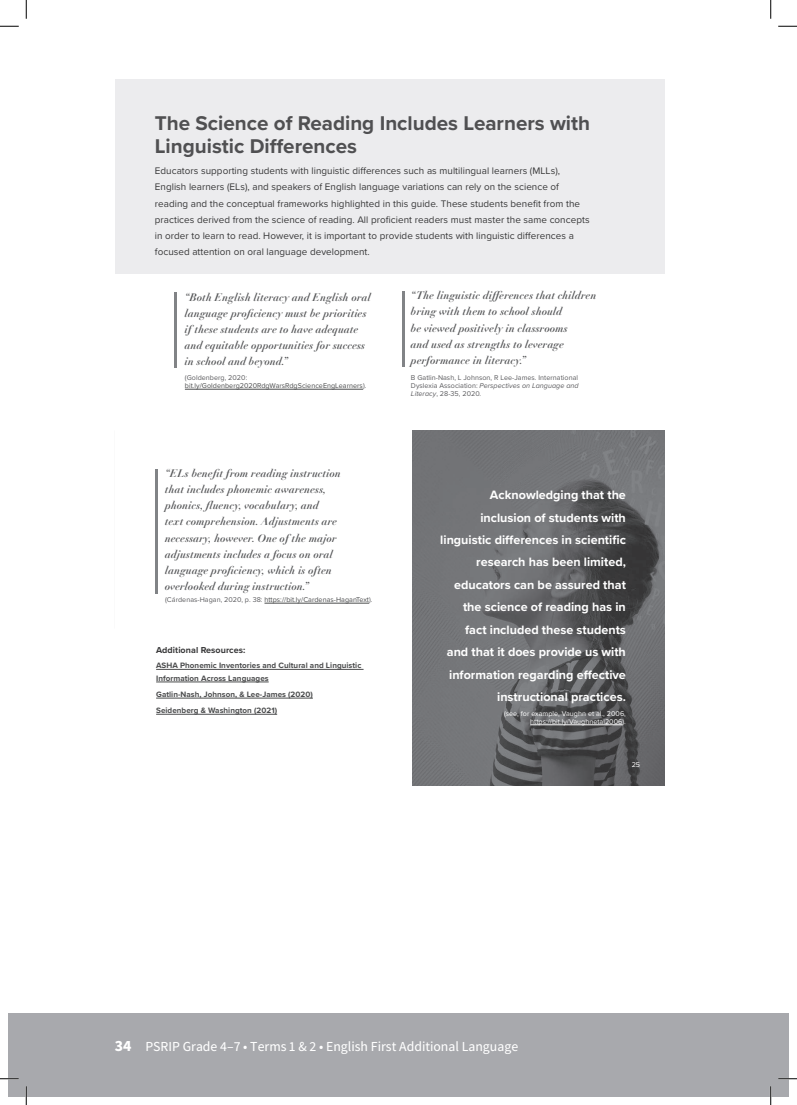
<style>
.page{position:relative;width:797px;height:1105px;background:#fff}
.page>*{position:absolute;margin:0;border:0;box-sizing:border-box;transform-origin:0 0}
.t1{font:700 20.62px/22.4px "Proxima Nova";color:#505052}
.t2{font:500 13.75px "Assistant";color:#fff}
.t3{font:700 12.62px/22.5px "Proxima Nova";color:#fff;text-align:right}
.t4{font:italic 700 10.75px/16.1px "Didot LT Pro";letter-spacing:.01em;color:#565759}
.t5{font:9.88px/16.1px "Proxima Nova";letter-spacing:.005em;color:#383839}
.t6{font:700 9px "Proxima Nova";letter-spacing:.005em;color:#383839}
.t7{font:700 8.12px/12.6px "Proxima Nova";letter-spacing:.005em;color:#4a4b4c}
.t8{font:7.12px/8.1px "Proxima Nova";letter-spacing:.005em;color:#4a4b4c}
.t9{font:7.12px/8.1px "Proxima Nova";letter-spacing:.005em;color:#5c5c5f;text-align:justify}
.t10{font:7.12px/8.1px "Proxima Nova";letter-spacing:.005em;color:#fff;text-align:right}
.s1{font-style:italic}
.s2{color:#5c5c5f}
.s3{font-family:"Noto Sans JP";font-weight:900}
</style>
<div class="page">
<div style="left:770px;top:1013px;width:18px;height:83px;background:#a8a9ad"></div>
<div style="left:9px;top:1013px;width:761px;height:83px;background:#a8a9ad"></div>
<div style="left:115px;top:79px;width:549px;height:195px;background:#ececee"></div>
<hr style="left:402px;top:291px;width:2px;height:76px;background:#818386">
<hr style="left:174px;top:293px;width:3px;height:75px;background:#818386">
<hr style="left:185px;top:389px;width:178px;height:1px;background:#4a4b4c">
<img style="left:412px;top:430px;width:252px;height:356px">
<hr style="left:155px;top:469px;width:2px;height:124px;background:#818386">
<hr style="left:264px;top:603px;width:105px;height:1px;background:#4a4b4c">
<hr style="left:530px;top:724px;width:92px;height:1px;background:#fff">
<hr style="left:156px;top:669px;width:207px;height:1px;background:#4a4b4c">
<hr style="left:156px;top:682px;width:113px;height:1px;background:#4a4b4c">
<hr style="left:156px;top:698px;width:157px;height:1px;background:#4a4b4c">
<hr style="left:156px;top:714px;width:121px;height:1px;background:#4a4b4c">
<svg style="left:0;top:25px;width:19px;height:2px"></svg>
<svg style="left:778px;top:25px;width:19px;height:2px"></svg>
<svg style="left:0;top:1078px;width:19px;height:1px"></svg>
<svg style="left:778px;top:1078px;width:19px;height:1px"></svg>
<svg style="left:25px;top:0;width:2px;height:19px"></svg>
<svg style="left:25px;top:1086px;width:2px;height:19px"></svg>
<svg style="left:770px;top:0;width:1px;height:19px"></svg>
<svg style="left:770px;top:1086px;width:1px;height:19px"></svg>
<h1 class="t1" style="left:155px;top:112px;width:437px">The Science of Reading Includes Learners with<br>Linguistic Differences</h1>
<p class="t5" style="left:155px;top:162px;width:436px">Educators supporting students with linguistic differences such as multilingual learners (MLLs), English learners (ELs), and speakers of English language variations can rely on the science of reading and the conceptual frameworks highlighted in this guide. These students benefit from the practices derived from the science of reading. All proficient readers must master the same concepts in order to learn to read. However, it is important to provide students with linguistic differences a focused attention on oral language development.</p>
<p class="t4" style="left:411px;top:288px;width:187px">“The linguistic differences that children bring with them to school should<br>be viewed positively in classrooms<br>and used as strengths to leverage performance in literacy.”</p>
<p class="t9" style="left:411px;top:373px;width:169px">B Gatlin-Nash, L Johnson, R Lee-James. International Dyslexia Association: <span class="s1">Perspectives on Language and Literacy</span>, 28-35, 2020.</p>
<p class="t4" style="left:185px;top:289px;width:187px">“Both English literacy and English oral language proficiency must be priorities if these students are to have adequate and equitable opportunities for success in school and beyond.”</p>
<p class="t8" style="left:185px;top:373px;width:183px"><span class="s2">(Goldenberg, 2020: </span>bit.ly/Goldenberg2020RdgWarsRdgScienceEngLearners<span class="s2">).</span></p>
<p class="t4" style="left:165px;top:465px;width:177px">“ELs benefit from reading instruction that includes phonemic awareness, phonics, fluency, vocabulary, and<br>text comprehension. Adjustments are necessary, however. One of the major adjustments includes a focus on oral language proficiency, which is often overlooked during instruction.”</p>
<p class="t8" style="left:165px;top:595px;width:209px"><span class="s2">(Cárdenas-Hagan, 2020, p. 38:</span> https://bit.ly/Cardenas-HaganText<span class="s2">).</span></p>
<p class="t6" style="left:156px;top:643px;width:91px">Additional Resources:</p>
<p class="t7" style="left:156px;top:659px;width:207px">ASHA Phonemic Inventories and Cultural and Linguistic<br>Information Across Languages</p>
<p class="t7" style="left:156px;top:686px;width:158px;line-height:16.1px">Gatlin-Nash, Johnson, &amp; Lee-James (2020)<br>Seidenberg &amp; Washington (2021)</p>
<p class="t3" style="left:440px;top:483px;width:187px">Acknowledging that the inclusion of students with linguistic differences in scientific research has been limited, educators can be assured that the science of reading has in fact included these students<br>and that it does provide us with information regarding effective instructional practices.</p>
<p class="t10" style="left:504px;top:709px;width:123px">(see, for example, Vaughn et al., 2006, https://bit.ly/Vaughnetal2006).</p>
<p class="t10" style="left:631px;top:760px;width:10px">25</p>
<p class="t2" style="left:115px;top:1037px;width:405px"><span class="s3">34</span> PSRIP Grade 4–7 • Terms 1 &amp; 2 • English First Additional Language</p>
</div>
